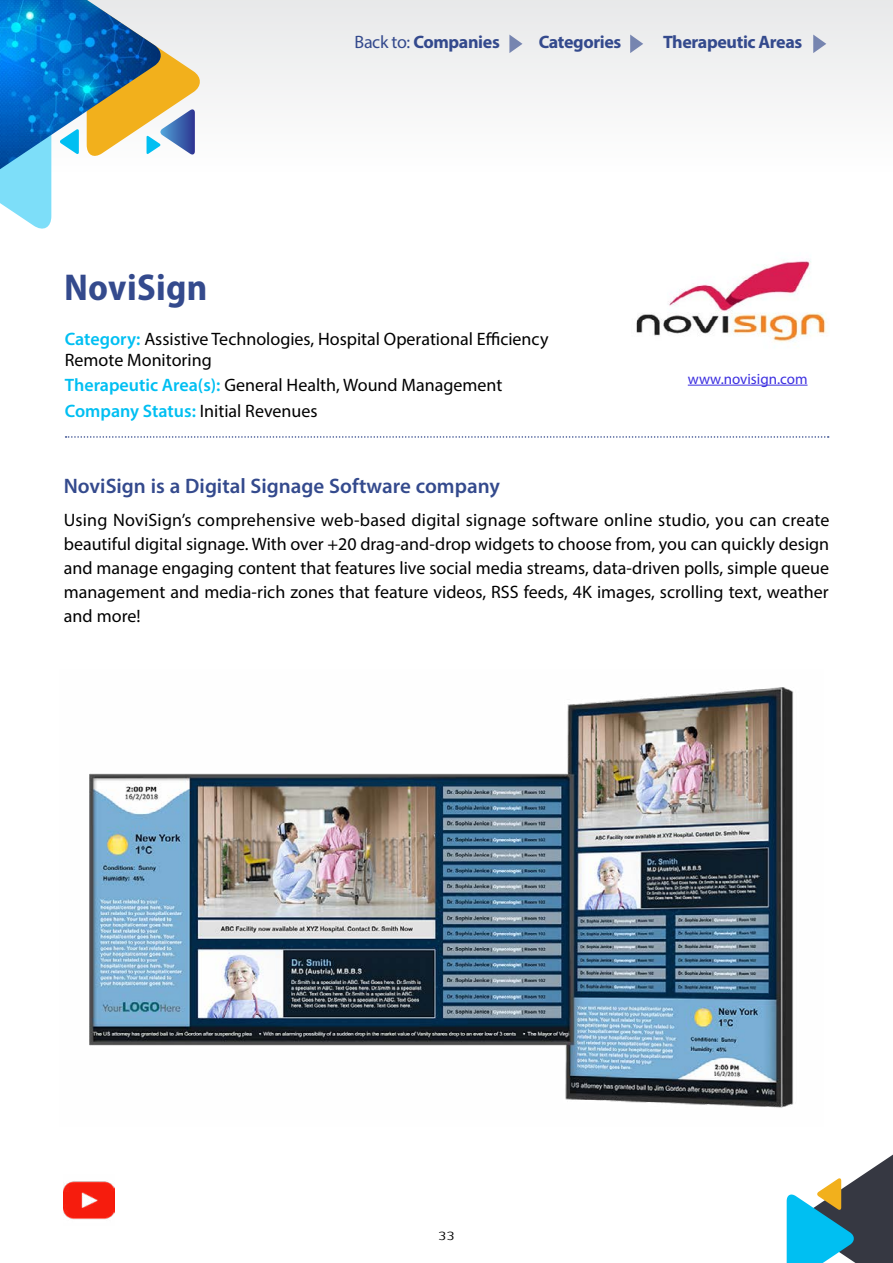
<style>
.page{position:relative;width:893px;height:1263px;background:#fff}
.page>*{position:absolute;margin:0;border:0;box-sizing:border-box;transform-origin:0 0}
.t1{font:700 semi-condensed 37.5px "Myriad Pro";letter-spacing:.01em;color:#344a8d}
.t2{font:600 21px "Myriad Pro";color:#344a8d}
.t3{font:18px/24px "Myriad Pro";color:#000}
.t4{font:700 18px "Myriad Pro";letter-spacing:-.02em;color:#344a8d}
.t5{font:15px "Myriad Pro";color:#3c2fe0}
.t6{font:12px "Fb Typograph Heb Eng";color:#000}
.s1{font-weight:400}
.s2{font-weight:600;color:#00bff2}
</style>
<div class="page">
<div style="left:0;top:0;width:893px;height:172px;background:#f3f3f4"></div>
<svg style="left:813px;top:35px;width:13px;height:18px"></svg>
<svg style="left:630px;top:35px;width:13px;height:18px"></svg>
<svg style="left:509px;top:35px;width:13px;height:18px"></svg>
<svg style="left:0;top:172px;width:51px;height:57px"></svg>
<svg style="left:162px;top:4px;width:40px;height:151px"></svg>
<img style="left:0;top:0;width:162px;height:172px">
<svg style="left:787px;top:1154px;width:106px;height:109px"></svg>
<hr style="left:688px;top:385px;width:119px;height:1px;background:#3c2fe0">
<svg style="left:66px;top:436px;width:763px;height:2px"></svg>
<img style="left:64px;top:1181px;width:51px;height:39px">
<img style="left:636px;top:260px;width:191px;height:85px">
<img style="left:89px;top:687px;width:705px;height:421px">
<h1 class="t1" style="left:64px;top:263px;width:145px">NoviSign</h1>
<p class="t4" style="left:355px;top:30px;width:147px"><span class="s1">Back to:</span> Companies</p>
<p class="t4" style="left:539px;top:30px;width:84px">Categories</p>
<p class="t4" style="left:663px;top:30px;width:141px">Therapeutic Areas</p>
<p class="t3" style="left:65px;top:328px;width:485px;line-height:21px"><span class="s2">Category:</span> Assistive Technologies, Hospital Operational Efficiency<br>Remote Monitoring</p>
<p class="t3" style="left:65px;top:372px;width:439px;line-height:25.2px"><span class="s2">Therapeutic Area(s):</span> General Health, Wound Management<br><span class="s2">Company Status:</span> Initial Revenues</p>
<p class="t5" style="left:688px;top:369px;width:121px">www.novisign.com</p>
<p class="t2" style="left:64px;top:473px;width:438px">NoviSign is a Digital Signage Software company</p>
<p class="t3" style="left:64px;top:508px;width:767px;text-align:justify">Using NoviSign’s comprehensive web-based digital signage software online studio, you can create beautiful digital signage. With over +20 drag-and-drop widgets to choose from, you can quickly design and manage engaging content that features live social media streams, data-driven polls, simple queue management and media-rich zones that feature videos, RSS feeds, 4K images, scrolling text, weather and more!</p>
<p class="t6" style="left:438px;top:1228px;width:18px">33</p>
</div>
